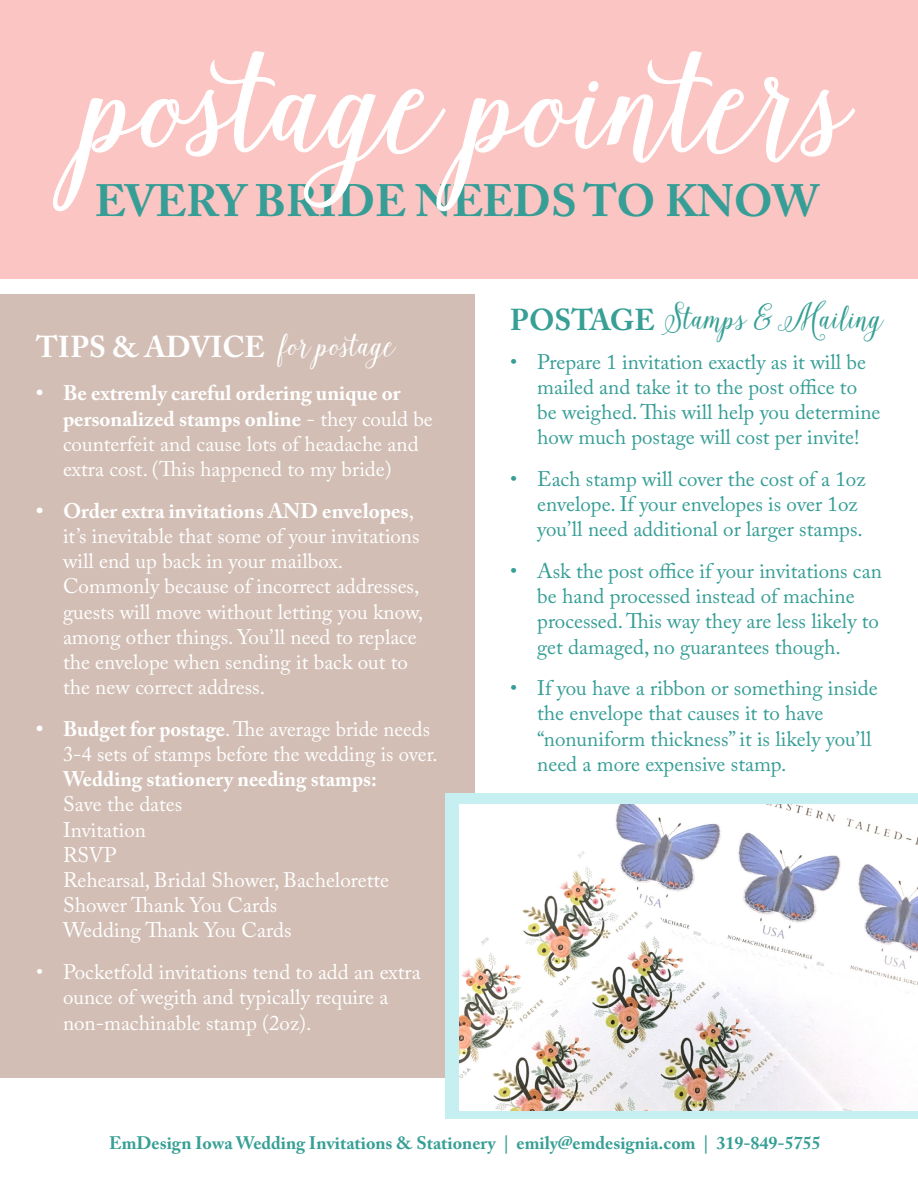
<style>
.page{position:relative;width:918px;height:1188px;background:#fff}
.page>*{position:absolute;margin:0;border:0;box-sizing:border-box;transform-origin:0 0}
.t1{font:220.35px "Isabella Script";color:#fff}
.t2{font:49.5px "Isabella Script";color:#379f95}
.t3{font:700 45px "Adobe Caslon Pro";letter-spacing:-.01em;color:#369e96}
.t4{font:700 30px "Adobe Caslon Pro";color:#fff}
.t5{font:21px/25.2px "Adobe Caslon Pro";color:#fff}
.t6{font:21px/25.2px "Adobe Caslon Pro";color:#369e96}
.t7{font:700 18px "Adobe Caslon Pro";color:#379f95}
.s1{font-family:"Isabella Script";font-weight:400;font-size:49.5px}
.s2{font-weight:700}
.s3{font-family:"Adobe Caslon Pro";font-weight:700;font-size:30px}
</style>
<div class="page">
<div style="left:0;top:0;width:918px;height:279px;background:#fac5c3"></div>
<svg style="left:53px;top:51px;width:802px;height:161px"></svg>
<div style="left:0;top:294px;width:475px;height:784px;background:#d2beb4"></div>
<div style="left:445px;top:794px;width:473px;height:325px;background:#c5eff0"></div>
<img style="left:459px;top:804px;width:459px;height:306px">
<p class="t1" style="left:85px;top:-4px;width:765px">postage pointers</p>
<p class="t3" style="left:95px;top:174px;width:726px">EVERY BRIDE NEEDS TO KNOW</p>
<p class="t4" style="left:36px;top:329px;width:361px">TIPS &amp; ADVICE <span class="s1">for postage</span></p>
<p class="t5" style="left:63px;top:381px;width:371px;text-indent:-27px"><span class="s2">• Be extremly careful ordering unique or personalized stamps online</span> - they could be counterfeit and cause lots of headache and extra cost. (This happened to my bride)</p>
<p class="t5" style="left:63px;top:498px;width:362px;text-indent:-27px"><span class="s2">• Order extra invitations AND envelopes</span>, it’s inevitable that some of your invitations will end up back in your mailbox.<br>Commonly because of incorrect addresses, guests will move without letting you know, among other things. You’ll need to replace the envelope when sending it back out to the new correct address.</p>
<p class="t5" style="left:63px;top:716px;width:376px;text-indent:-27px"><span class="s2">• Budget for postage</span>. The average bride needs<br>3-4 sets of stamps before the wedding is over.<br><span class="s2">Wedding stationery needing stamps:<br></span>Save the dates<br>Invitation<br>RSVP<br>Rehearsal, Bridal Shower, Bachelorette<br>Shower Thank You Cards<br>Wedding Thank You Cards</p>
<p class="t5" style="left:63px;top:959px;width:359px;text-indent:-27px">• Pocketfold invitations tend to add an extra ounce of wegith and typically require a non-machinable stamp (2oz).</p>
<p class="t2" style="left:510px;top:295px;width:374px"><span class="s3">POSTAGE</span> Stamps &amp; Mailing</p>
<p class="t6" style="left:537px;top:349px;width:345px;text-indent:-27px">• Prepare 1 invitation exactly as it will be mailed and take it to the post office to be weighed. This will help you determine how much postage will cost per invite!</p>
<p class="t6" style="left:537px;top:466px;width:330px;text-indent:-27px">• Each stamp will cover the cost of a 1oz envelope. If your envelopes is over 1oz you’ll need additional or larger stamps.</p>
<p class="t6" style="left:537px;top:558px;width:346px;text-indent:-27px">• Ask the post office if your invitations can be hand processed instead of machine processed. This way they are less likely to get damaged, no guarantees though.</p>
<p class="t6" style="left:537px;top:675px;width:342px;text-indent:-27px">• If you have a ribbon or something inside the envelope that causes it to have “nonuniform thickness” it is likely you’ll need a more expensive stamp.</p>
<p class="t7" style="left:109px;top:1132px;width:713px">EmDesign Iowa Wedding Invitations &amp; Stationery | emily@emdesignia.com | 319-849-5755</p>
</div>
